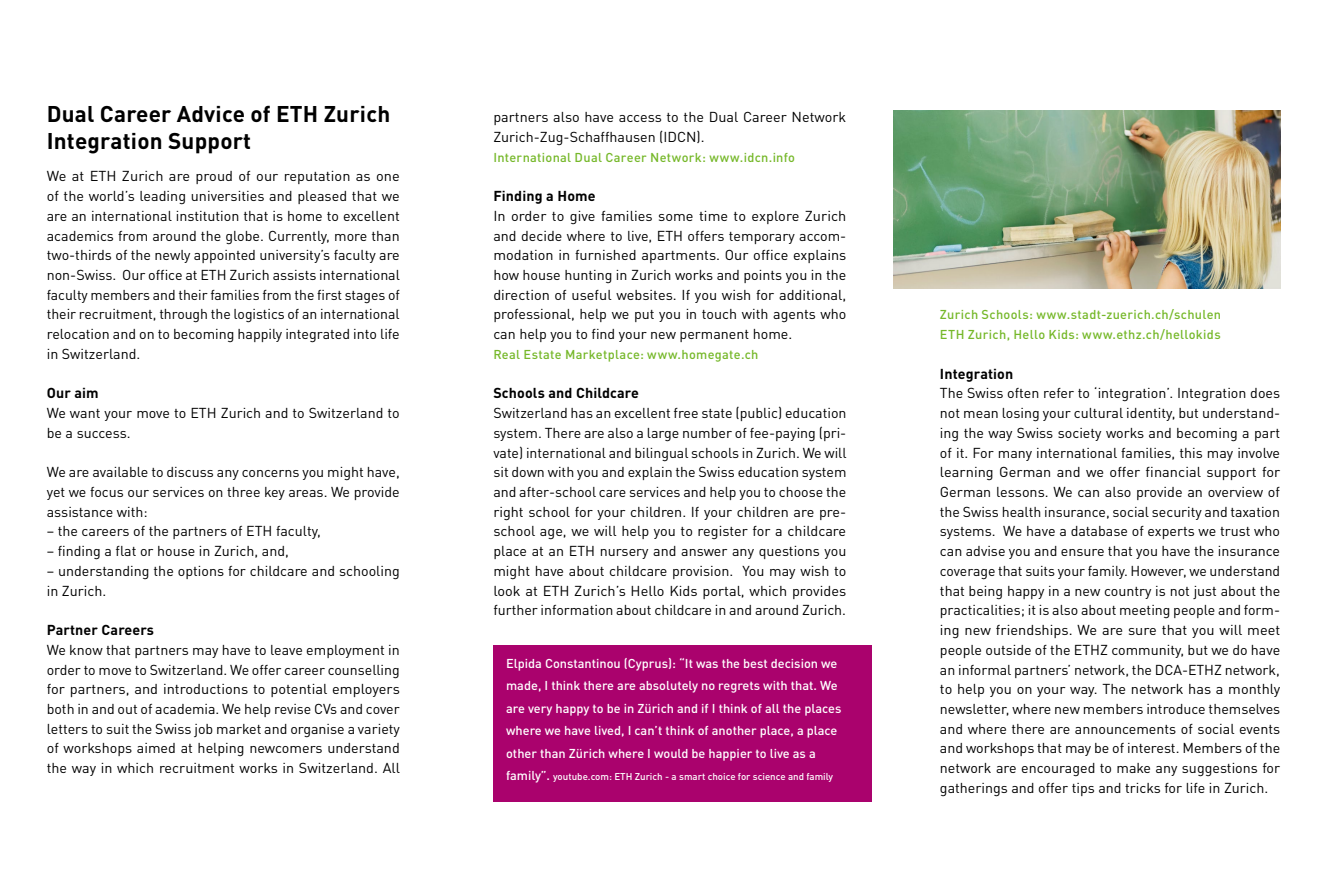
<style>
.page{position:relative;width:1327px;height:893px;background:#fff}
.page>*{position:absolute;margin:0;border:0;box-sizing:border-box;transform-origin:0 0}
.t1{font:700 22.5px/27px "DIN Pro";letter-spacing:.01em;color:#000}
.t2{font:14.25px/19.6px "DIN Pro";color:#000;text-align:justify}
.t3{font:700 14.25px "DIN Pro";letter-spacing:.01em;color:#000}
.t4{font:500 12.75px/22.5px "DIN Pro";color:#fff}
.t5{font:500 12.75px/19.6px "DIN Pro";letter-spacing:.025em;color:#76b82a}
.t6{font:500 9.75px "DIN Pro";color:#fff}
.s1{font-size:12.75px}
</style>
<div class="page">
<div style="left:493px;top:645px;width:379px;height:156px;background:#aa026d"></div>
<img style="left:893px;top:111px;width:387px;height:177px">
<h1 class="t1" style="left:47px;top:98px;width:345px">Dual Career Advice of ETH Zurich<br>Integration Support</h1>
<p class="t2" style="left:47px;top:165px;width:355px">We at ETH Zurich are proud of our reputation as one of the world’s leading universities and pleased that we are an international institution that is home to excellent academics from around the globe. Currently, more than two-thirds of the newly appointed university’s faculty are non-Swiss. Our office at ETH Zurich assists international faculty members and their families from the first stages of their recruitment, through the logistics of an international relocation and on to becoming happily integrated into life in Switzerland.</p>
<p class="t3" style="left:47px;top:381px;width:53px">Our aim</p>
<p class="t2" style="left:47px;top:402px;width:354px">We want your move to ETH Zurich and to Switzerland to be a success.</p>
<p class="t2" style="left:47px;top:461px;width:354px">We are available to discuss any concerns you might have, yet we focus our services on three key areas. We provide assistance with:</p>
<p class="t2" style="left:47px;top:520px;width:276px">– the careers of the partners of ETH faculty,</p>
<p class="t2" style="left:47px;top:540px;width:244px">– finding a flat or house in Zurich, and,</p>
<p class="t2" style="left:47px;top:559px;width:354px">– understanding the options for childcare and schooling in Zurich.</p>
<p class="t3" style="left:47px;top:618px;width:109px">Partner Careers</p>
<p class="t2" style="left:47px;top:638px;width:355px">We know that partners may have to leave employment in order to move to Switzerland. We offer career counselling for partners, and introductions to potential employers both in and out of academia. We help revise CVs and cover letters to suit the Swiss job market and organise a variety of workshops aimed at helping newcomers understand the way in which recruitment works in Switzerland. All</p>
<p class="t2" style="left:493px;top:106px;width:354px">partners also have access to the Dual Career Network<br>Zurich-Zug-Schaffhausen (IDCN).</p>
<p class="t5" style="left:493px;top:146px;width:303px">International Dual Career Network: www.idcn.info</p>
<p class="t3" style="left:493px;top:184px;width:104px">Finding a Home</p>
<p class="t2" style="left:493px;top:204px;width:355px">In order to give families some time to explore Zurich and decide where to live, ETH offers temporary accom&shy;modation in furnished apartments. Our office explains how house hunting in Zurich works and points you in the direction of useful websites. If you wish for additional, professional, help we put you in touch with agents who can help you to find your new permanent home.</p>
<p class="t5" style="left:493px;top:343px;width:267px">Real Estate Marketplace: www.homegate.ch</p>
<p class="t3" style="left:493px;top:381px;width:147px">Schools and Childcare</p>
<p class="t2" style="left:493px;top:402px;width:355px">Switzerland has an excellent free state (public) education system. There are also a large number of fee-paying (pri&shy;vate) international and bilingual schools in Zurich. We will sit down with you and explain the Swiss education system and after-school care services and help you to choose the right school for your children. If your children are pre&shy;school age, we will help you to register for a childcare place at an ETH nursery and answer any questions you might have about childcare provision. You may wish to look at ETH Zurich’s Hello Kids portal, which provides further information about childcare in and around Zurich.</p>
<p class="t4" style="left:506px;top:650px;width:337px">Elpida Constantinou (Cyprus): “It was the best decision we made, I think there are absolutely no regrets with that. We are very happy to be in Zürich and if I think of all the places where we have lived, I can’t think of another place, a place other than Zürich where I would be happier to live as a</p>
<p class="t6" style="left:506px;top:769px;width:328px"><span class="s1">family”.</span> youtube.com: ETH Zurich - a smart choice for science and family</p>
<p class="t5" style="left:940px;top:304px;width:283px">Zurich Schools: www.stadt-zuerich.ch/schulen<br>ETH Zurich, Hello Kids: www.ethz.ch/hellokids</p>
<p class="t3" style="left:940px;top:362px;width:75px">Integration</p>
<p class="t2" style="left:940px;top:382px;width:342px">The Swiss often refer to ‘integration’. Integration does not mean losing your cultural identity, but understand&shy;ing the way Swiss society works and becoming a part of it. For many international families, this may involve learning German and we offer financial support for German lessons. We can also provide an overview of the Swiss health insurance, social security and taxation systems. We have a database of experts we trust who can advise you and ensure that you have the insurance coverage that suits your family. However, we understand that being happy in a new country is not just about the practicalities; it is also about meeting people and form&shy;ing new friendships. We are sure that you will meet people outside of the ETHZ community, but we do have an informal partners’ network, the DCA-ETHZ network, to help you on your way. The network has a monthly newsletter, where new members introduce themselves and where there are announcements of social events and workshops that may be of interest. Members of the network are encouraged to make any suggestions for gatherings and offer tips and tricks for life in Zurich.</p>
</div>
